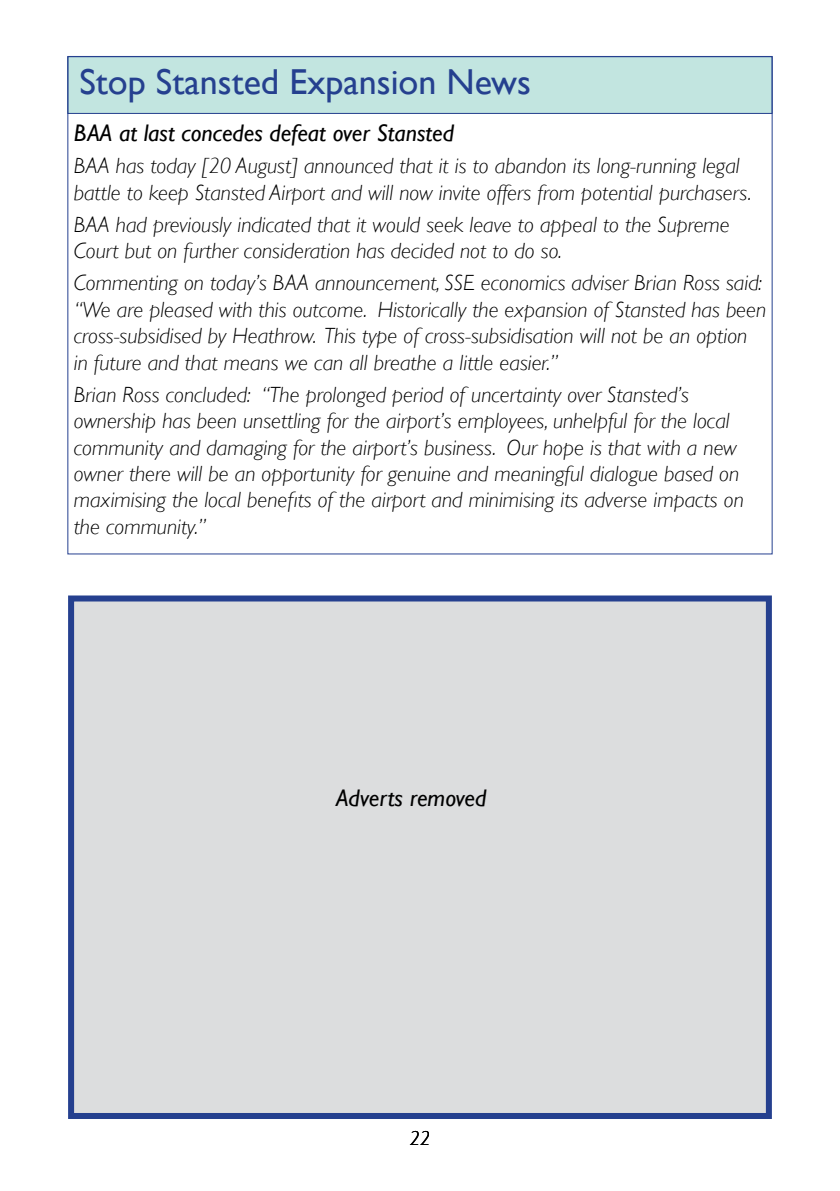
<style>
.page{position:relative;width:840px;height:1191px;background:#fff}
.page>*{position:absolute;margin:0;border:0;box-sizing:border-box;transform-origin:0 0}
.t1{font:36px "Gill Sans";color:#25408f}
.t2{font:italic 24px "Gill Sans";color:#000}
.t3{font:italic 300 22px/26.4px "Gill Sans";color:#000}
.t4{font:italic 300 20px "Gill Sans";color:#000}
</style>
<div class="page">
<div style="left:68px;top:595px;width:704px;height:524px;background:#dcddde"></div>
<div style="left:68px;top:57px;width:703px;height:56px;background:#c2e5e0"></div>
<div style="left:68px;top:56px;width:704px;height:58px;border:1px solid #25408f"></div>
<h1 class="t1" style="left:79px;top:60px;width:453px">Stop Stansted Expansion News</h1>
<p class="t2" style="left:74px;top:119px;width:381px">BAA at last concedes defeat over Stansted</p>
<p class="t3" style="left:74px;top:153px;width:678px">BAA has today [20 August] announced that it is to abandon its long-running legal battle to keep Stansted Airport and will now invite offers from potential purchasers.</p>
<p class="t3" style="left:74px;top:211px;width:657px">BAA had previously indicated that it would seek leave to appeal to the Supreme<br>Court but on further consideration has decided not to do so.</p>
<p class="t3" style="left:74px;top:270px;width:693px">Commenting on today’s BAA announcement, SSE economics adviser Brian Ross said: “We are pleased with this outcome. Historically the expansion of Stansted has been cross-subsidised by Heathrow. This type of cross-subsidisation will not be an option in future and that means we can all breathe a little easier.”</p>
<p class="t3" style="left:74px;top:381px;width:671px">Brian Ross concluded: “The prolonged period of uncertainty over Stansted’s ownership has been unsettling for the airport’s employees, unhelpful for the local community and damaging for the airport’s business. Our hope is that with a new owner there will be an opportunity for genuine and meaningful dialogue based on maximising the local benefits of the airport and minimising its adverse impacts on the community.”</p>
<p class="t2" style="left:336px;top:784px;width:152px">Adverts removed</p>
<p class="t4" style="left:409px;top:1127px;width:22px">22</p>
</div>
